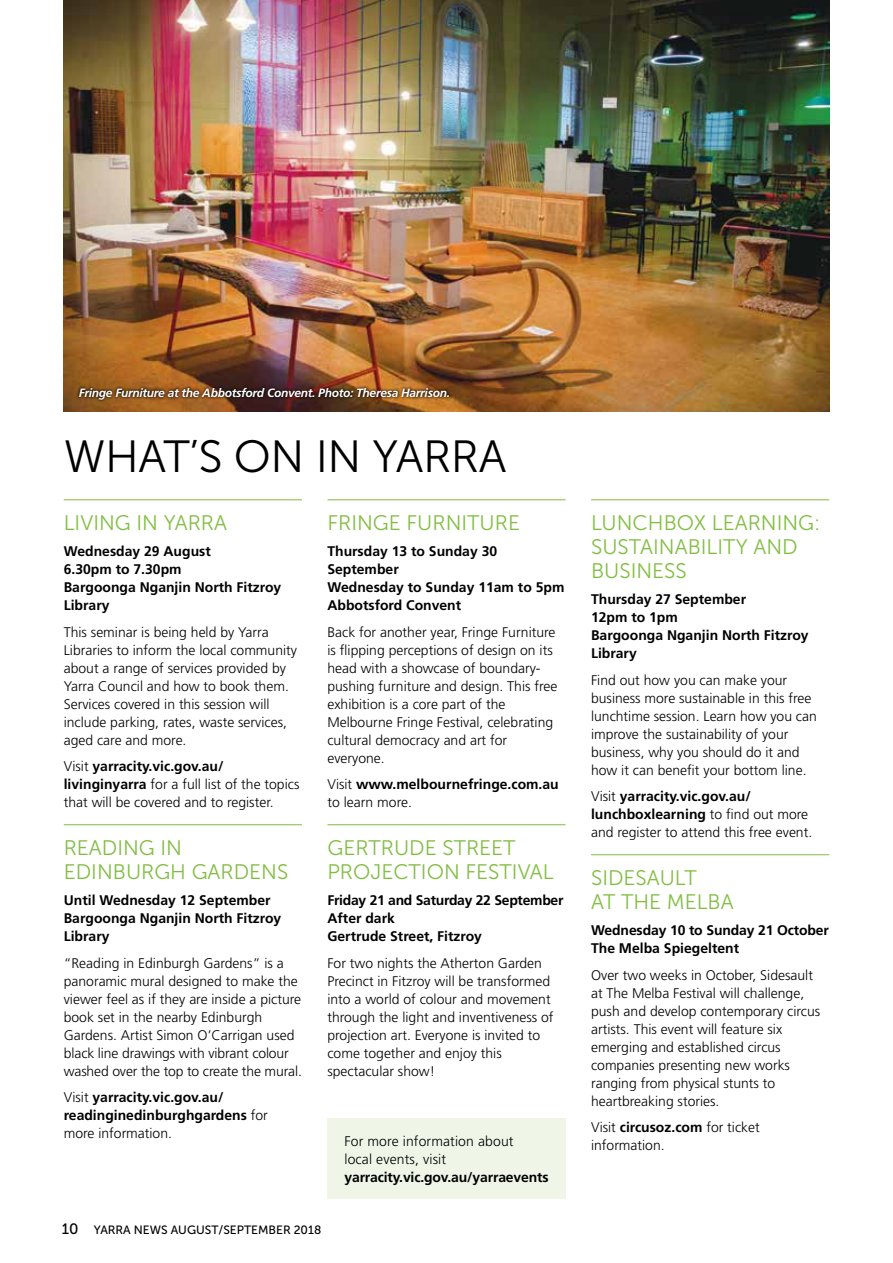
<style>
.page{position:relative;width:893px;height:1263px;background:#fff}
.page>*{position:absolute;margin:0;border:0;box-sizing:border-box;transform-origin:0 0}
.t1{font:45px "Museo Sans 300";letter-spacing:-.01em;color:#000}
.t2{font:21px/24px "Museo Sans 300";color:#81bd41}
.t3{font:300 13.95px/18px "Frutiger LT Std";color:#000}
.t4{font:700 13.95px/18px "Frutiger LT Std";color:#000}
.t5{font:700 13.95px/18px "Frutiger LT Std";letter-spacing:-.02em;color:#000}
.t6{font:italic 700 12px "Frutiger LT Std";letter-spacing:-.025em;color:#fff}
.t7{font:12px "Museo Sans 500";color:#000}
.s1{font-weight:700}
.s2{font-weight:300}
.s3{font-size:15px}
</style>
<div class="page">
<hr style="left:591px;top:499px;width:238px;height:1px;background:#81bd41">
<hr style="left:591px;top:854px;width:238px;height:1px;background:#81bd41">
<hr style="left:64px;top:499px;width:238px;height:1px;background:#81bd41">
<hr style="left:64px;top:824px;width:238px;height:1px;background:#81bd41">
<hr style="left:327px;top:499px;width:239px;height:1px;background:#81bd41">
<hr style="left:327px;top:824px;width:239px;height:1px;background:#81bd41">
<div style="left:327px;top:1119px;width:239px;height:80px;background:#eff5e7"></div>
<img style="left:64px;top:0;width:765px;height:412px">
<div style="left:76px;top:384px;width:377px;height:19px;background:#000;opacity:.75"></div>
<p class="t6" style="left:79px;top:385px;width:373px">Fringe Furniture at the Abbotsford Convent. Photo: Theresa Harrison.</p>
<h1 class="t1" style="left:64px;top:432px;width:444px">WHAT’S ON IN YARRA</h1>
<h2 class="t2" style="left:64px;top:511px;width:165px">LIVING IN YARRA</h2>
<p class="t4" style="left:64px;top:543px;width:219px">Wednesday 29 August<br>6.30pm to 7.30pm<br>Bargoonga Nganjin North Fitzroy<br>Library</p>
<p class="t3" style="left:64px;top:623px;width:235px">This seminar is being held by Yarra Libraries to inform the local community about a range of services provided by Yarra Council and how to book them.<br>Services covered in this session will include parking, rates, waste services, aged care and more.</p>
<p class="t3" style="left:64px;top:758px;width:237px">Visit <span class="s1">yarracity.vic.gov.au/ livinginyarra</span> for a full list of the topics that will be covered and to register.</p>
<h2 class="t2" style="left:64px;top:836px;width:226px">READING IN<br>EDINBURGH GARDENS</h2>
<p class="t4" style="left:64px;top:892px;width:219px">Until Wednesday 12 September<br>Bargoonga Nganjin North Fitzroy<br>Library</p>
<p class="t3" style="left:64px;top:954px;width:240px">“Reading in Edinburgh Gardens” is a panoramic mural designed to make the viewer feel as if they are inside a picture book set in the nearby Edinburgh Gardens. Artist Simon O’Carrigan used black line drawings with vibrant colour washed over the top to create the mural.</p>
<p class="t4" style="left:64px;top:1088px;width:206px"><span class="s2">Visit</span> yarracity.vic.gov.au/ readinginedinburghgardens <span class="s2">for more information.</span></p>
<h2 class="t2" style="left:327px;top:511px;width:194px">FRINGE FURNITURE</h2>
<p class="t4" style="left:327px;top:543px;width:238px">Thursday 13 to Sunday 30<br>September<br>Wednesday to Sunday 11am to 5pm<br>Abbotsford Convent</p>
<p class="t3" style="left:327px;top:623px;width:231px">Back for another year, Fringe Furniture is flipping perceptions of design on its head with a showcase of boundary&shy;pushing furniture and design. This free exhibition is a core part of the Melbourne Fringe Festival, celebrating cultural democracy and art for everyone.</p>
<p class="t4" style="left:327px;top:776px;width:233px"><span class="s2">Visit</span> www.melbournefringe.com.au <span class="s2">to learn more.</span></p>
<h2 class="t2" style="left:327px;top:836px;width:228px">GERTRUDE STREET<br>PROJECTION FESTIVAL</h2>
<p class="t5" style="left:327px;top:892px;width:238px">Friday 21 and Saturday 22 September<br>After dark<br>Gertrude Street, Fitzroy</p>
<p class="t3" style="left:327px;top:954px;width:228px">For two nights the Atherton Garden Precinct in Fitzroy will be transformed into a world of colour and movement through the light and inventiveness of projection art. Everyone is invited to come together and enjoy this spectacular show!</p>
<p class="t3" style="left:344px;top:1132px;width:171px">For more information about local events, visit</p>
<p class="t4" style="left:344px;top:1168px;width:206px">yarracity.vic.gov.au/yarraevents</p>
<p class="t7" style="left:62px;top:1223px;width:261px"><span class="s3">10</span> YARRA NEWS AUGUST/SEPTEMBER 2018</p>
<h2 class="t2" style="left:591px;top:511px;width:231px">LUNCHBOX LEARNING:<br>SUSTAINABILITY AND<br>BUSINESS</h2>
<p class="t4" style="left:591px;top:591px;width:219px">Thursday 27 September<br>12pm to 1pm<br>Bargoonga Nganjin North Fitzroy<br>Library</p>
<p class="t3" style="left:591px;top:671px;width:227px">Find out how you can make your business more sustainable in this free lunchtime session. Learn how you can improve the sustainability of your business, why you should do it and how it can benefit your bottom line.</p>
<p class="t3" style="left:591px;top:788px;width:223px">Visit <span class="s1">yarracity.vic.gov.au/ lunchboxlearning</span> to find out more and register to attend this free event.</p>
<h2 class="t2" style="left:591px;top:866px;width:144px">SIDESAULT<br>AT THE MELBA</h2>
<p class="t4" style="left:591px;top:922px;width:239px">Wednesday 10 to Sunday 21 October<br>The Melba Spiegeltent</p>
<p class="t3" style="left:591px;top:966px;width:231px">Over two weeks in October, Sidesault at The Melba Festival will challenge, push and develop contemporary circus artists. This event will feature six emerging and established circus companies presenting new works ranging from physical stunts to heartbreaking stories.</p>
<p class="t3" style="left:591px;top:1119px;width:170px">Visit <span class="s1">circusoz.com</span> for ticket information.</p>
</div>
